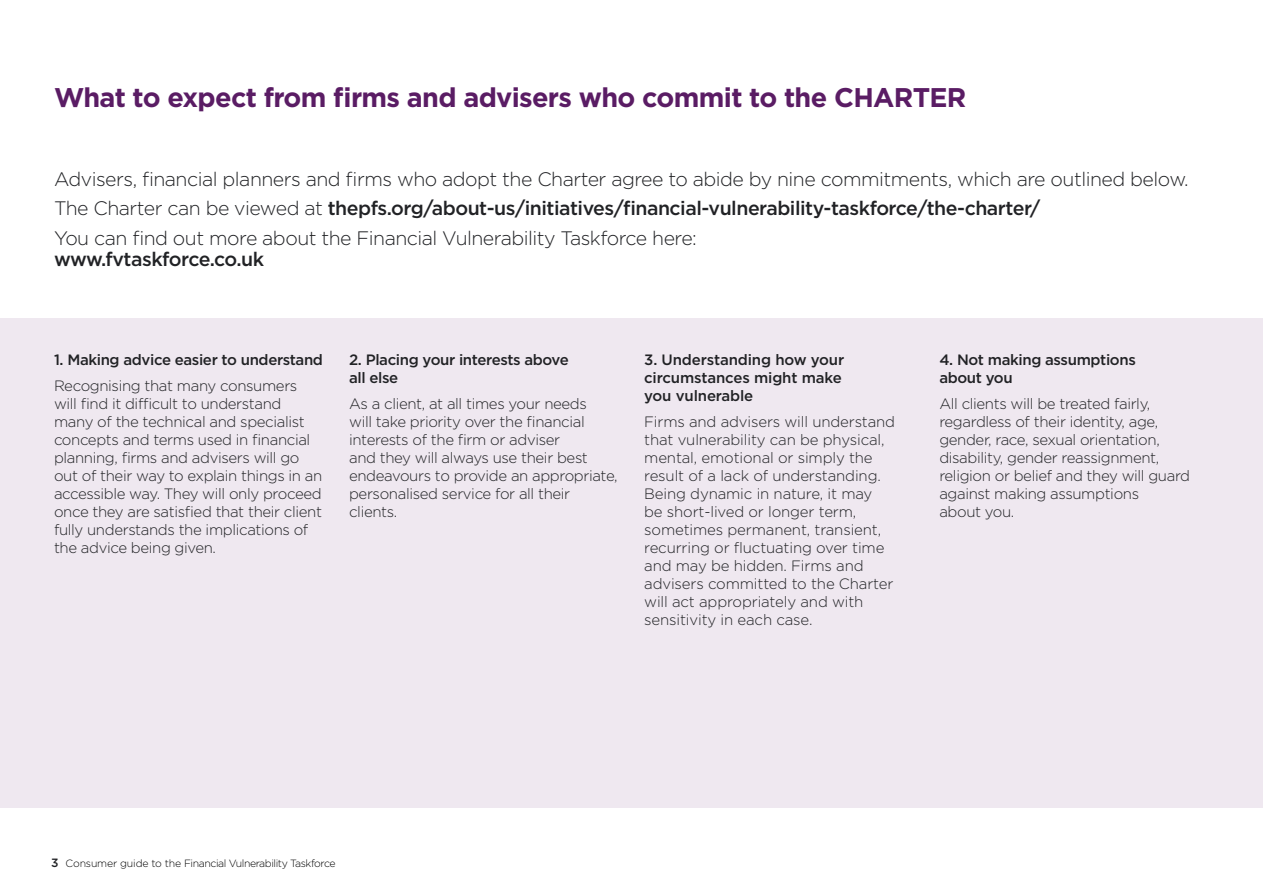
<style>
.page{position:relative;width:1263px;height:893px;background:#fff}
.page>*{position:absolute;margin:0;border:0;box-sizing:border-box;transform-origin:0 0}
.t1{font:700 27px "Gotham";letter-spacing:-.025em;color:#5a1c64}
.t2{font:300 19.5px/29.5px "Gotham";letter-spacing:-.025em;color:#212225}
.t3{font:500 19.5px "Gotham";letter-spacing:-.025em;color:#212225}
.t4{font:300 15px/18px "Gotham";letter-spacing:-.025em;color:#212225}
.t5{font:500 15px/18px "Gotham";letter-spacing:-.025em;color:#212225}
.t6{font:300 10.5px "Gotham";letter-spacing:-.04em;color:#000}
.s1{font-weight:500}
.s2{font-weight:500;font-size:12px;color:#212225}
</style>
<div class="page">
<div style="left:0;top:319px;width:1263px;height:489px;background:#efe8f0"></div>
<h1 class="t1" style="left:54px;top:81px;width:914px">What to expect from firms and advisers who commit to the CHARTER</h1>
<p class="t2" style="left:54px;top:164px;width:1136px">Advisers, financial planners and firms who adopt the Charter agree to abide by nine commitments, which are outlined below.<br>The Charter can be viewed at <span class="s1">thepfs.org/about-us/initiatives/financial-vulnerability-taskforce/the-charter/<br></span>You can find out more about the Financial Vulnerability Taskforce here:</p>
<h2 class="t3" style="left:54px;top:247px;width:212px">www.fvtaskforce.co.uk</h2>
<p class="t5" style="left:54px;top:351px;width:271px">1. Making advice easier to understand</p>
<p class="t4" style="left:54px;top:377px;width:270px">Recognising that many consumers will find it difficult to understand many of the technical and specialist concepts and terms used in financial planning, firms and advisers will go out of their way to explain things in an accessible way. They will only proceed once they are satisfied that their client fully understands the implications of the advice being given.</p>
<p class="t5" style="left:349px;top:351px;width:221px">2. Placing your interests above all else</p>
<p class="t4" style="left:349px;top:395px;width:270px">As a client, at all times your needs<br>will take priority over the financial interests of the firm or adviser<br>and they will always use their best endeavours to provide an appropriate, personalised service for all their clients.</p>
<p class="t5" style="left:644px;top:351px;width:202px">3. Understanding how your circumstances might make you vulnerable</p>
<p class="t4" style="left:644px;top:413px;width:252px">Firms and advisers will understand that vulnerability can be physical, mental, emotional or simply the result of a lack of understanding.<br>Being dynamic in nature, it may<br>be short-lived or longer term, sometimes permanent, transient, recurring or fluctuating over time and may be hidden. Firms and advisers committed to the Charter will act appropriately and with sensitivity in each case.</p>
<p class="t5" style="left:939px;top:351px;width:198px">4. Not making assumptions about you</p>
<p class="t4" style="left:939px;top:395px;width:252px">All clients will be treated fairly, regardless of their identity, age, gender, race, sexual orientation, disability, gender reassignment, religion or belief and they will guard against making assumptions<br>about you.</p>
<p class="t6" style="left:51px;top:857px;width:286px"><span class="s2">3</span> Consumer guide to the Financial Vulnerability Taskforce</p>
</div>
